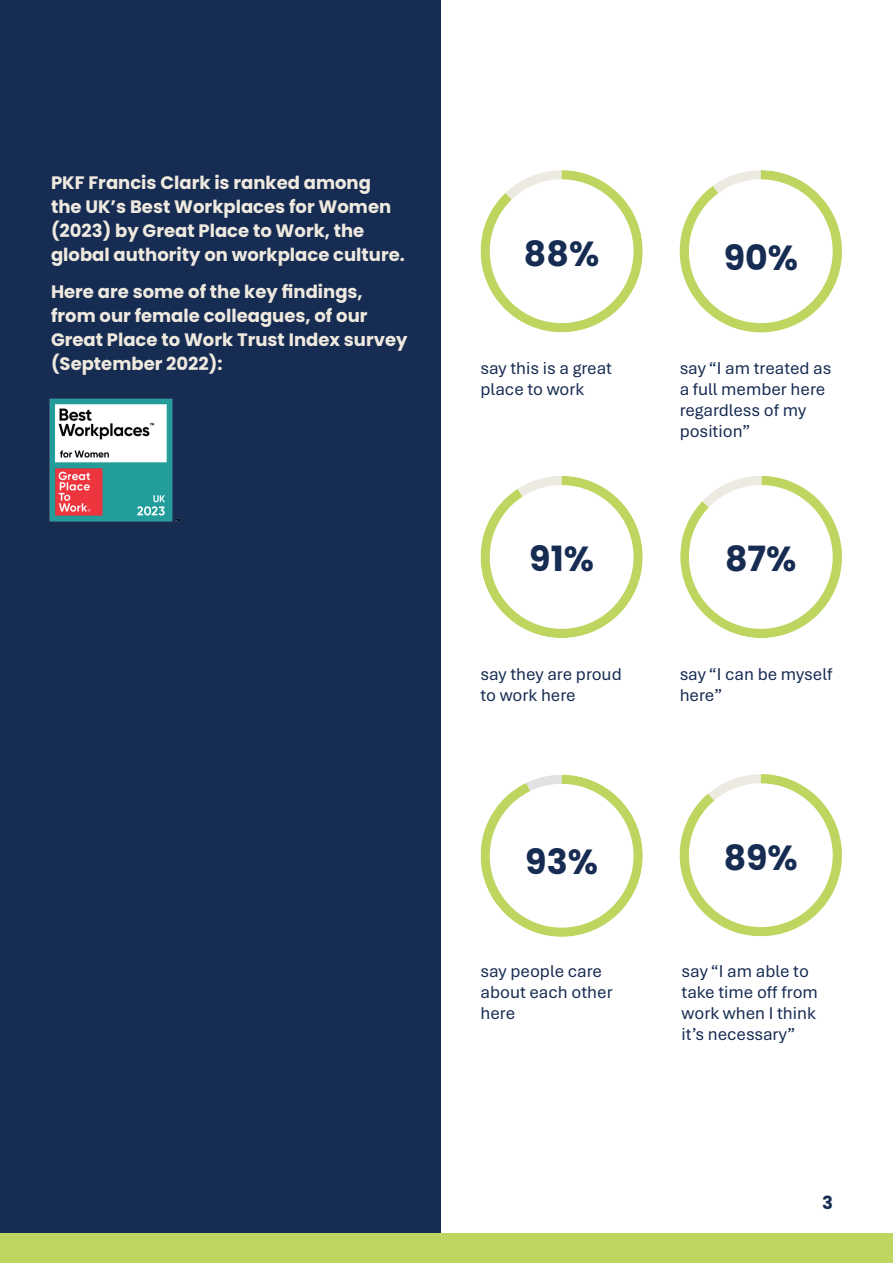
<style>
.page{position:relative;width:893px;height:1263px;background:#fff}
.page>*{position:absolute;margin:0;border:0;box-sizing:border-box;transform-origin:0 0}
.t1{font:700 34.8px "Poppins";color:#172c52}
.t2{font:700 18px/24px "Poppins";color:#efeadf}
.t3{font:18px/21px "Aptos";color:#172c52}
.t4{font:700 18px "Poppins";color:#172c52}
</style>
<div class="page">
<div style="left:0;top:0;width:440px;height:1263px;background:#172c52"></div>
<div style="left:0;top:1233px;width:893px;height:30px;background:#bed560"></div>
<img style="left:49px;top:398px;width:131px;height:124px">
<svg style="left:480px;top:476px;width:163px;height:162px"></svg>
<svg style="left:480px;top:170px;width:163px;height:162px"></svg>
<svg style="left:679px;top:774px;width:163px;height:162px"></svg>
<svg style="left:680px;top:476px;width:162px;height:162px"></svg>
<svg style="left:679px;top:170px;width:163px;height:163px"></svg>
<svg style="left:480px;top:775px;width:163px;height:162px"></svg>
<p class="t2" style="left:51px;top:171px;width:355px">PKF Francis Clark is ranked among the UK’s Best Workplaces for Women (2023) by Great Place to Work, the global authority on workplace culture.</p>
<p class="t2" style="left:51px;top:280px;width:358px">Here are some of the key findings, from our female colleagues, of our<br>Great Place to Work Trust Index survey (September 2022):</p>
<h1 class="t1" style="left:524px;top:233px;width:77px">88%</h1>
<h1 class="t1" style="left:724px;top:237px;width:76px">90%</h1>
<p class="t3" style="left:480px;top:357px;width:133px">say this is a great place to work</p>
<p class="t3" style="left:680px;top:357px;width:153px">say “I am treated as a full member here regardless of my position”</p>
<h1 class="t1" style="left:529px;top:539px;width:66px">91%</h1>
<h1 class="t1" style="left:725px;top:539px;width:73px">87%</h1>
<p class="t3" style="left:480px;top:663px;width:143px">say they are proud to work here</p>
<p class="t3" style="left:680px;top:663px;width:154px">say “I can be myself here”</p>
<h1 class="t1" style="left:525px;top:841px;width:74px">93%</h1>
<h1 class="t1" style="left:724px;top:837px;width:76px">89%</h1>
<p class="t3" style="left:480px;top:960px;width:134px">say people care about each other here</p>
<p class="t3" style="left:682px;top:960px;width:138px">say “I am able to take time off from work when I think it’s necessary”</p>
<p class="t4" style="left:822px;top:1192px;width:12px">3</p>
</div>
